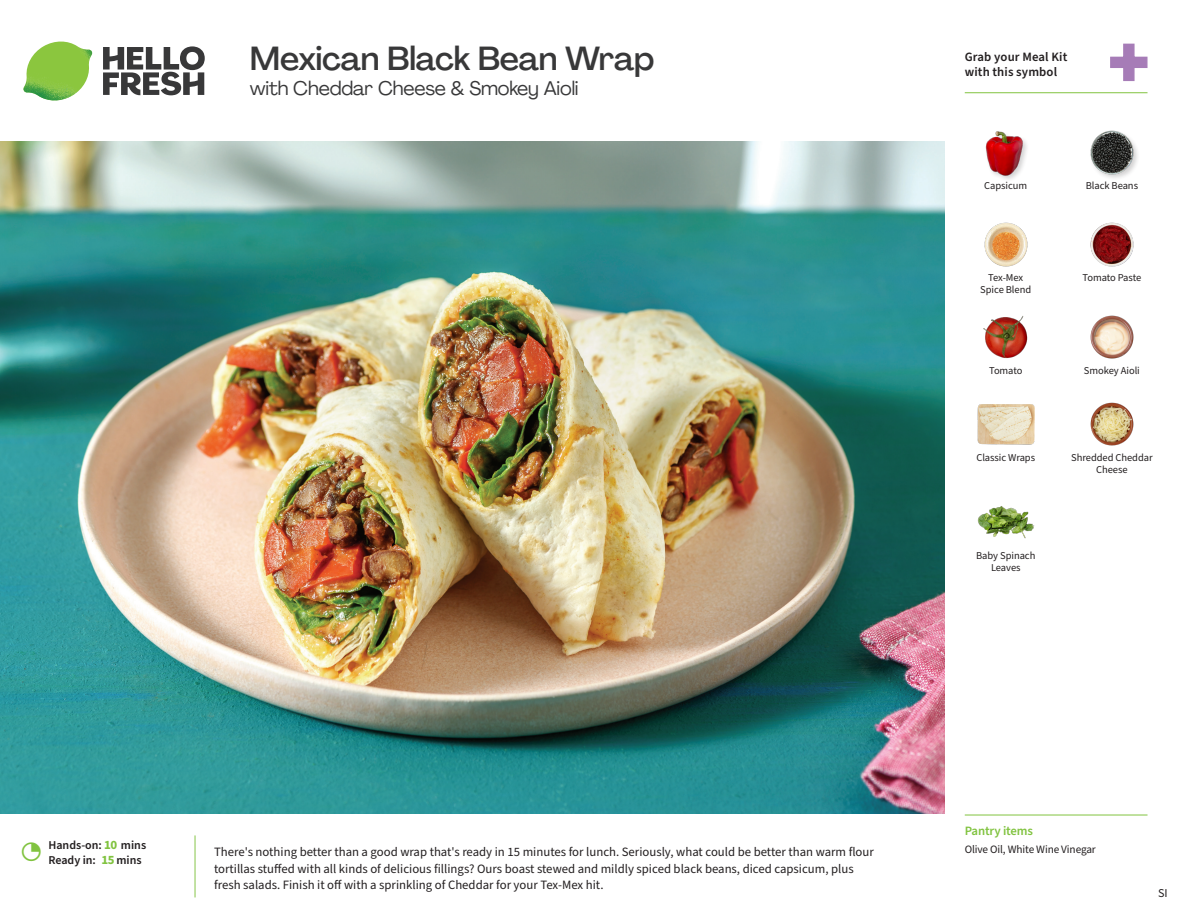
<style>
.page{position:relative;width:1188px;height:918px;background:#fff}
.page>*{position:absolute;margin:0;border:0;box-sizing:border-box;transform-origin:0 0}
._15_Titel_UK{font:500 33px "Agrandir";letter-spacing:-.01em;color:#383839}
._15_Titel_UK-2{font:19.5px "Agrandir";letter-spacing:-.01em;color:#383839}
._16_StepsText_OLD{font:12.75px/16.5px "Source Sans Pro";color:#231f20}
.t1{font:600 12.75px/15px "Source Sans Pro";letter-spacing:.01em;color:#231f20}
._04_Headers_Front{font:600 12.75px "Source Sans Pro";letter-spacing:-.01em;color:#81c340}
._04_Intro{font:600 12px "Source Sans Pro";color:#231f20}
.t2{font:12px "Source Sans Pro";color:#231f20}
._05_Pantry{font:11.25px "Source Sans Pro";letter-spacing:-.01em;color:#231f20}
._18_FRONT_ingredient{font:10.5px/12px "Source Sans Pro";letter-spacing:-.005em;color:#231f20;text-align:center}
.s1{font-weight:700;font-size:12.75px;color:#81c340}
</style>
<div class="page">
<svg style="left:103px;top:46px;width:102px;height:49px"></svg>
<img style="left:23px;top:42px;width:69px;height:59px">
<img style="left:0;top:142px;width:945px;height:672px">
<img style="left:983px;top:316px;width:45px;height:43px">
<img style="left:1090px;top:315px;width:44px;height:44px">
<img style="left:977px;top:404px;width:57px;height:41px">
<img style="left:1090px;top:402px;width:44px;height:44px">
<img style="left:977px;top:506px;width:57px;height:33px">
<img style="left:984px;top:222px;width:44px;height:45px">
<img style="left:1090px;top:222px;width:44px;height:45px">
<img style="left:985px;top:131px;width:42px;height:49px">
<img style="left:1090px;top:130px;width:48px;height:48px">
<hr style="left:965px;top:92px;width:183px;height:1px;background:#81c340">
<hr style="left:965px;top:815px;width:183px;height:1px;background:#81c340">
<svg style="left:1110px;top:43px;width:38px;height:39px"></svg>
<p class="_15_Titel_UK" style="left:250px;top:38px;width:406px">Mexican Black Bean Wrap</p>
<p class="_15_Titel_UK-2" style="left:250px;top:76px;width:330px">with Cheddar Cheese &amp; Smokey Aioli</p>
<p class="t1" style="left:965px;top:50px;width:104px">Grab your Meal Kit with this symbol</p>
<p class="_18_FRONT_ingredient" style="left:984px;top:180px;width:44px">Capsicum</p>
<p class="_18_FRONT_ingredient" style="left:1086px;top:180px;width:54px">Black Beans</p>
<p class="_18_FRONT_ingredient" style="left:980px;top:272px;width:52px">Tex-Mex<br>Spice Blend</p>
<p class="_18_FRONT_ingredient" style="left:1083px;top:272px;width:60px">Tomato Paste</p>
<p class="_18_FRONT_ingredient" style="left:989px;top:365px;width:35px">Tomato</p>
<p class="_18_FRONT_ingredient" style="left:1084px;top:365px;width:57px">Smokey Aioli</p>
<p class="_18_FRONT_ingredient" style="left:976px;top:452px;width:60px">Classic Wraps</p>
<p class="_18_FRONT_ingredient" style="left:976px;top:550px;width:61px">Baby Spinach<br>Leaves</p>
<p class="_18_FRONT_ingredient" style="left:1071px;top:452px;width:83px">Shredded Cheddar<br>Cheese</p>
<p class="_04_Intro" style="left:48px;top:837px;width:99px">Hands-on: <span class="s1">10</span> mins</p>
<p class="_04_Intro" style="left:48px;top:852px;width:95px">Ready in: <span class="s1">15</span> mins</p>
<p class="_16_StepsText_OLD" style="left:214px;top:844px;width:661px">There's nothing better than a good wrap that's ready in 15 minutes for lunch. Seriously, what could be better than warm flour tortillas stuffed with all kinds of delicious fillings? Ours boast stewed and mildly spiced black beans, diced capsicum, plus fresh salads. Finish it off with a sprinkling of Cheddar for your Tex-Mex hit.</p>
<p class="_04_Headers_Front" style="left:965px;top:822px;width:70px">Pantry items</p>
<p class="_05_Pantry" style="left:965px;top:842px;width:133px">Olive Oil, White Wine Vinegar</p>
<p class="t2" style="left:1158px;top:885px;width:11px">SI</p>
</div>
